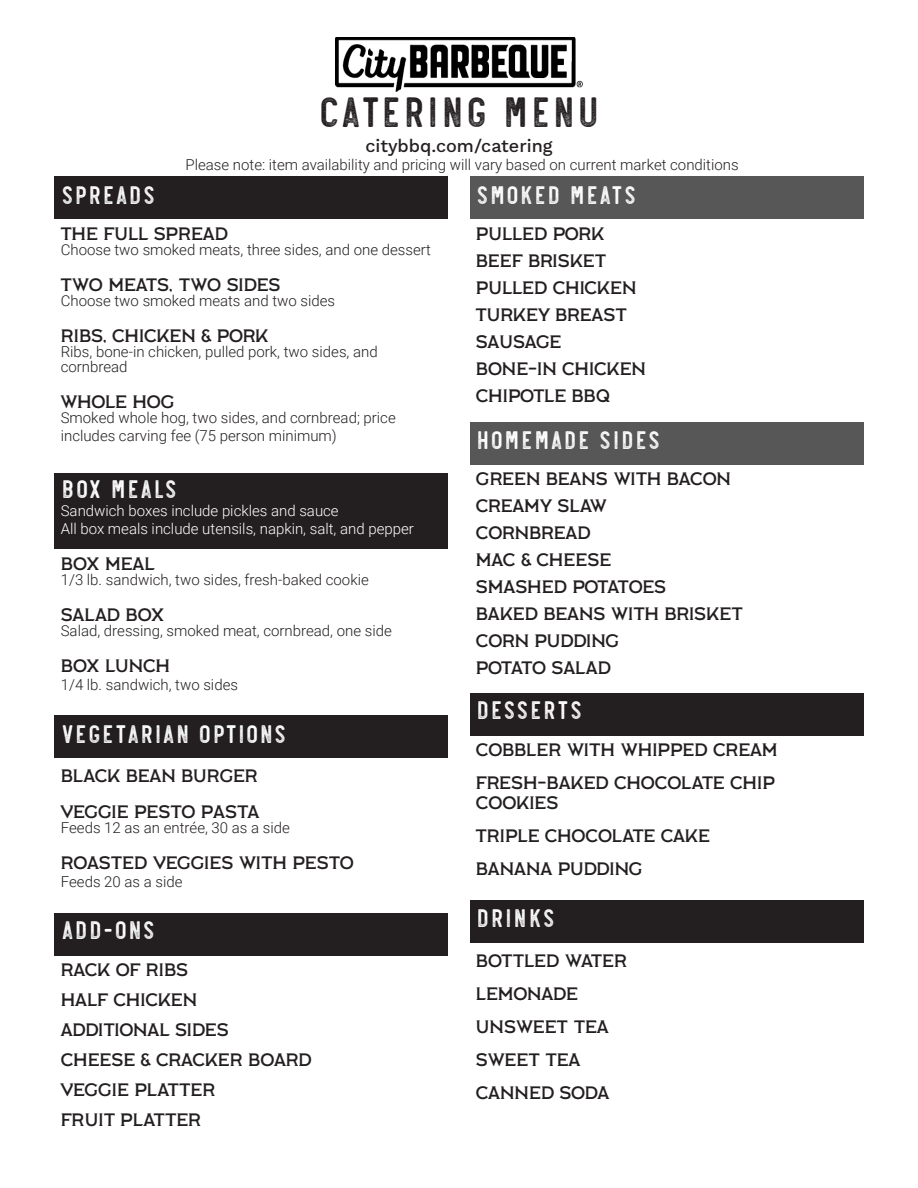
<style>
.page{position:relative;width:918px;height:1188px;background:#fff}
.page>*{position:absolute;margin:0;border:0;box-sizing:border-box;transform-origin:0 0}
.t1{font:45px "Revelstoke Bold Grunge";letter-spacing:-.005em;color:#231f20}
.t2{font:27px "Revelstoke Bold Grunge";letter-spacing:-.005em;color:#fff}
.t3{font:18px/27px "Labor Union";color:#231f20}
.t4{font:18px "Work Sans";color:#231f20}
.t5{font:300 15px/15px "Roboto";color:#231f20}
.t6{font:300 15px/18px "Roboto";color:#fff}
</style>
<div class="page">
<div style="left:55px;top:913px;width:393px;height:43px;background:#231f20"></div>
<div style="left:55px;top:176px;width:393px;height:43px;background:#231f20"></div>
<div style="left:470px;top:176px;width:393px;height:43px;background:#575757"></div>
<div style="left:470px;top:422px;width:393px;height:43px;background:#575757"></div>
<div style="left:470px;top:693px;width:393px;height:43px;background:#231f20"></div>
<div style="left:55px;top:715px;width:393px;height:43px;background:#231f20"></div>
<div style="left:470px;top:900px;width:393px;height:43px;background:#231f20"></div>
<div style="left:55px;top:473px;width:393px;height:75px;background:#231f20"></div>
<img style="left:336px;top:37px;width:246px;height:55px">
<h1 class="t1" style="left:317px;top:86px;width:285px">CATERING MENU</h1>
<p class="t4" style="left:365px;top:132px;width:189px">citybbq.com/catering</p>
<p class="t5" style="left:186px;top:157px;width:555px">Please note: item availability and pricing will vary based on current market conditions</p>
<h2 class="t2" style="left:61px;top:180px;width:97px">SPREADS</h2>
<p class="t3" style="left:61px;top:220px;width:169px">THE FULL SPREAD</p>
<p class="t5" style="left:61px;top:242px;width:372px">Choose two smoked meats, three sides, and one dessert</p>
<p class="t3" style="left:61px;top:271px;width:221px">TWO MEATS, TWO SIDES</p>
<p class="t5" style="left:61px;top:293px;width:276px">Choose two smoked meats and two sides</p>
<p class="t3" style="left:61px;top:322px;width:209px">RIBS, CHICKEN &amp; PORK</p>
<p class="t5" style="left:61px;top:344px;width:318px">Ribs, bone-in chicken, pulled pork, two sides, and cornbread</p>
<p class="t3" style="left:61px;top:388px;width:115px">WHOLE HOG</p>
<p class="t5" style="left:61px;top:408px;width:337px;line-height:18px">Smoked whole hog, two sides, and cornbread; price includes carving fee (75 person minimum)</p>
<h2 class="t2" style="left:61px;top:474px;width:118px">BOX MEALS</h2>
<p class="t6" style="left:61px;top:501px;width:355px">Sandwich boxes include pickles and sauce<br>All box meals include utensils, napkin, salt, and pepper</p>
<p class="t3" style="left:61px;top:550px;width:95px">BOX MEAL</p>
<p class="t5" style="left:61px;top:572px;width:310px">1/3 lb. sandwich, two sides, fresh-baked cookie</p>
<p class="t3" style="left:61px;top:601px;width:105px">SALAD BOX</p>
<p class="t5" style="left:61px;top:623px;width:333px">Salad, dressing, smoked meat, cornbread, one side</p>
<p class="t3" style="left:61px;top:652px;width:111px">BOX LUNCH</p>
<p class="t5" style="left:61px;top:677px;width:179px">1/4 lb. sandwich, two sides</p>
<h2 class="t2" style="left:61px;top:718px;width:228px">VEGETARIAN OPTIONS</h2>
<p class="t3" style="left:61px;top:757px;width:200px;line-height:36px">BLACK BEAN BURGER<br>VEGGIE PESTO PASTA</p>
<p class="t5" style="left:61px;top:819px;width:231px">Feeds 12 as an entrée, 30 as a side</p>
<p class="t3" style="left:61px;top:849px;width:295px">ROASTED VEGGIES WITH PESTO</p>
<p class="t5" style="left:61px;top:873px;width:123px">Feeds 20 as a side</p>
<h2 class="t2" style="left:61px;top:915px;width:96px">ADD-ONS</h2>
<p class="t3" style="left:61px;top:954px;width:252px;line-height:30px">RACK OF RIBS<br>HALF CHICKEN<br>ADDITIONAL SIDES<br>CHEESE &amp; CRACKER BOARD<br>VEGGIE PLATTER<br>FRUIT PLATTER</p>
<h2 class="t2" style="left:476px;top:180px;width:162px">SMOKED MEATS</h2>
<p class="t3" style="left:476px;top:220px;width:172px">PULLED PORK<br>BEEF BRISKET<br>PULLED CHICKEN<br>TURKEY BREAST<br>SAUSAGE<br>BONE-IN CHICKEN<br>CHIPOTLE BBQ</p>
<h2 class="t2" style="left:476px;top:425px;width:187px">HOMEMADE SIDES</h2>
<p class="t3" style="left:476px;top:465px;width:268px">GREEN BEANS WITH BACON<br>CREAMY SLAW<br>CORNBREAD<br>MAC &amp; CHEESE<br>SMASHED POTATOES<br>BAKED BEANS WITH BRISKET<br>CORN PUDDING<br>POTATO SALAD</p>
<h2 class="t2" style="left:476px;top:694px;width:108px">DESSERTS</h2>
<p class="t3" style="left:476px;top:733px;width:303px;line-height:33px">COBBLER WITH WHIPPED CREAM<br>FRESH-BAKED CHOCOLATE CHIP</p>
<p class="t3" style="left:476px;top:786px;width:235px;line-height:33px">COOKIES<br>TRIPLE CHOCOLATE CAKE<br>BANANA PUDDING</p>
<h2 class="t2" style="left:476px;top:903px;width:81px">DRINKS</h2>
<p class="t3" style="left:476px;top:944px;width:153px;line-height:33px">BOTTLED WATER<br>LEMONADE<br>UNSWEET TEA<br>SWEET TEA<br>CANNED SODA</p>
</div>
